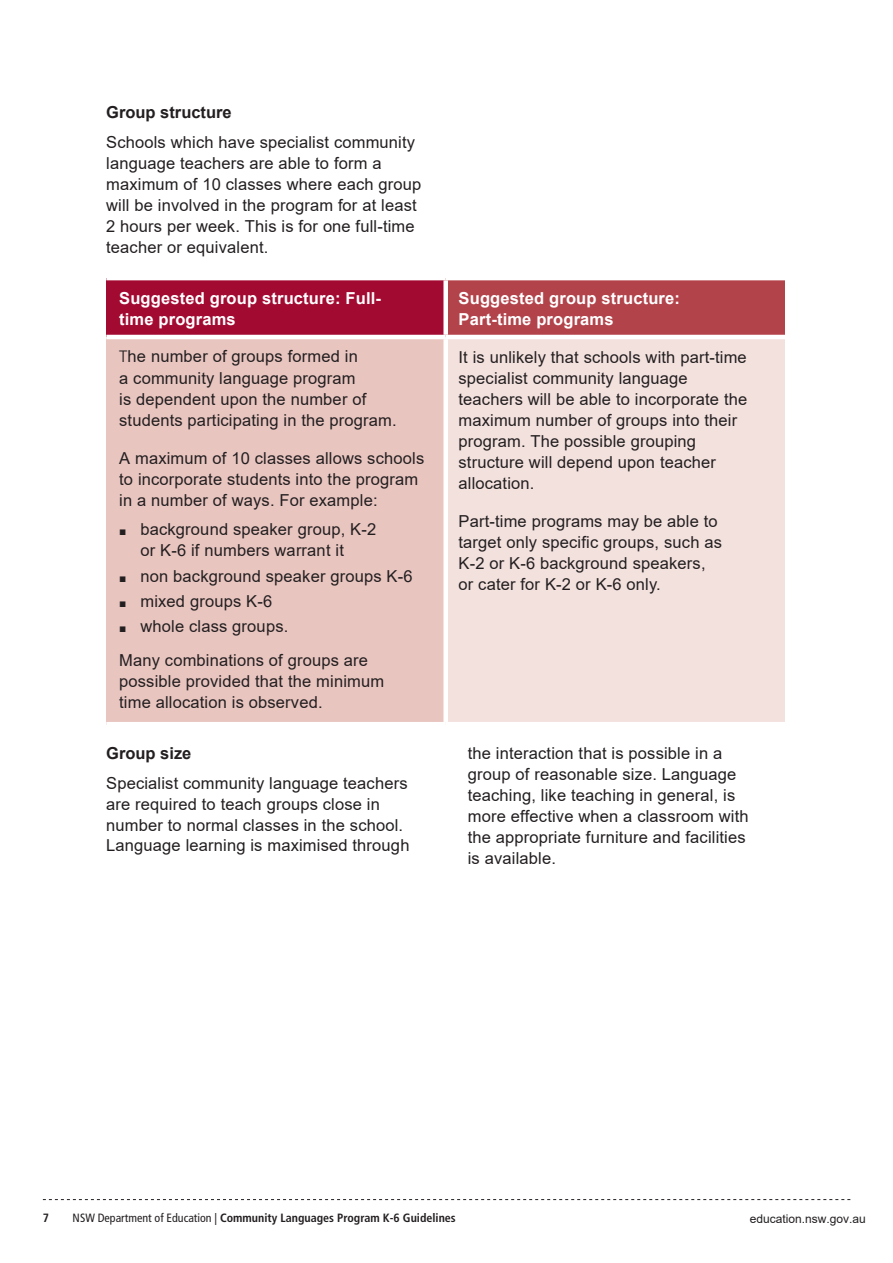
<style>
.page{position:relative;width:893px;height:1263px;background:#fff}
.page>*{position:absolute;margin:0;border:0;box-sizing:border-box;transform-origin:0 0}
.body{font:16.5px/21px "Arial";letter-spacing:.01em;color:#231f20}
.heading_4{font:700 16.5px/21px "Arial";letter-spacing:.01em;color:#fff}
.t1{font:700 condensed 12px "Frutiger LT Std";color:#231f20}
.t2{font:12px "Arial";color:#231f20}
.s1{font-weight:700}
.s2{font-family:"Frutiger LT Std";font-weight:300}
.s3{font-size:12px}
.s4{font-weight:400}
</style>
<div class="page">
<svg style="left:43px;top:1199px;width:807px;height:1px"></svg>
<div style="left:106px;top:278px;width:340px;height:59px;background:#a30a32"></div>
<div style="left:446px;top:278px;width:339px;height:59px;background:#b3434b"></div>
<div style="left:106px;top:337px;width:340px;height:387px;background:#e9c5c0"></div>
<div style="left:446px;top:337px;width:339px;height:387px;background:#f3e1de"></div>
<hr style="left:106px;top:276px;width:340px;height:4px;background:#fff">
<hr style="left:446px;top:276px;width:339px;height:4px;background:#fff">
<div style="left:443px;top:280px;width:5px;height:55px;background:#fff"></div>
<hr style="left:106px;top:335px;width:340px;height:4px;background:#fff">
<hr style="left:446px;top:335px;width:339px;height:4px;background:#fff">
<div style="left:443px;top:339px;width:5px;height:383px;background:#fff"></div>
<hr style="left:106px;top:722px;width:340px;height:4px;background:#fff">
<hr style="left:446px;top:722px;width:339px;height:4px;background:#fff">
<p class="body" style="left:106px;top:97px;width:310px;line-height:30.2px"><span class="s1">Group structure<br></span>Schools which have specialist community</p>
<p class="body" style="left:106px;top:153px;width:316px">language teachers are able to form a maximum of 10 classes where each group will be involved in the program for at least 2 hours per week. This is for one full-time teacher or equivalent.</p>
<h4 class="heading_4" style="left:119px;top:288px;width:263px">Suggested group structure: Full&shy;time programs</h4>
<h4 class="heading_4" style="left:459px;top:288px;width:223px">Suggested group structure:<br>Part-time programs</h4>
<p class="body" style="left:119px;top:346px;width:279px"><span class="s2">T</span>he number of groups formed in<br>a community language program<br>is dependent upon the number of students participating in the program.</p>
<p class="body" style="left:119px;top:448px;width:307px">A maximum of 10 classes allows schools to incorporate students into the program in a number of ways. For example:</p>
<p class="body" style="left:140px;top:519px;width:237px;text-indent:-21px"><span class="s3">■</span> background speaker group, K-2 or K-6 if numbers warrant it</p>
<p class="body" style="left:119px;top:565px;width:295px"><span class="s3">■</span> non background speaker groups K-6</p>
<p class="body" style="left:119px;top:590px;width:155px"><span class="s3">■</span> mixed groups K-6</p>
<p class="body" style="left:119px;top:616px;width:171px"><span class="s3">■</span> whole class groups.</p>
<p class="body" style="left:119px;top:649px;width:266px">Many combinations of groups are possible provided that the minimum time allocation is observed.</p>
<p class="body" style="left:458px;top:346px;width:290px">It is unlikely that schools with part-time specialist community language teachers will be able to incorporate the maximum number of groups into their program. The possible grouping structure will depend upon teacher allocation.</p>
<p class="body" style="left:458px;top:510px;width:265px">Part-time programs may be able to target only specific groups, such as<br>K-2 or K-6 background speakers, or cater for K-2 or K-6 only.</p>
<p class="body" style="left:106px;top:737px;width:303px;line-height:30.2px"><span class="s1">Group size<br></span>Specialist community language teachers</p>
<p class="body" style="left:106px;top:793px;width:305px">are required to teach groups close in number to normal classes in the school.<br>Language learning is maximised through</p>
<p class="body" style="left:468px;top:743px;width:282px">the interaction that is possible in a group of reasonable size. Language teaching, like teaching in general, is more effective when a classroom with the appropriate furniture and facilities is available.</p>
<p class="t1" style="left:43px;top:1211px;width:8px">7</p>
<p class="t1" style="left:73px;top:1211px;width:385px"><span class="s4">NSW Department of Education |</span> Community Languages Program K-6 Guidelines</p>
<p class="t2" style="left:750px;top:1210px;width:118px">education.nsw.gov.au</p>
</div>
